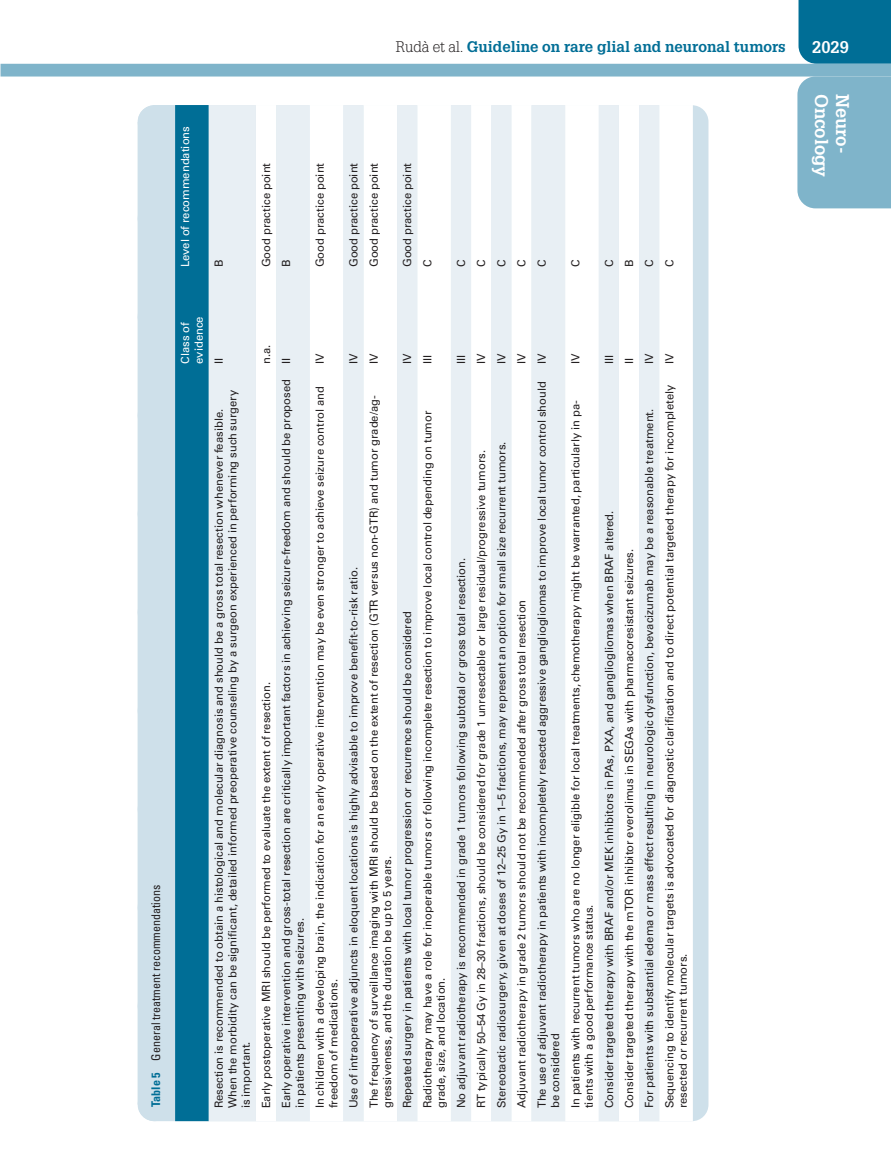
<style>
.page{position:relative;width:891px;height:1175px;background:#fff}
.page>*{position:absolute;margin:0;border:0;box-sizing:border-box;transform-origin:0 0}
.t1{font:700 18px "Glypha LT Std";color:#fff}
.t2{font:700 16.5px "Glypha LT Std";color:#fff}
.t3{font:700 15px "Glypha LT Std";color:#006e96}
.t4{font:condensed 12px "Univers LT Std";color:#231f20}
.t5{font:11.25px/13.5px "Univers LT Std";color:#231f20}
.t6{font:11.25px/13.5px "Univers LT Std";color:#fff}
.s1{font-weight:700;color:#006e96}
.s2{font-weight:300;color:#231f20}
</style>
<div class="page">
<div style="left:799px;top:0;width:92px;height:64px;background:#006e96"></div>
<div style="left:1px;top:64px;width:890px;height:12px;background:#7fb4ca"></div>
<div style="left:797px;top:76px;width:94px;height:132px;background:#7fb4ca"></div>
<div style="left:138px;top:105px;width:570px;height:1016px;background:#cee0ea;border-radius:16px"></div>
<svg style="left:138px;top:105px;width:71px;height:1016px"></svg>
<div style="left:209px;top:105px;width:47px;height:1016px;background:#e8eff4"></div>
<svg style="left:256px;top:105px;width:437px;height:1016px;background:#f4f7fa"></svg>
<p class="t4" style="left:148px;top:1106px;width:224px;rotate:-90deg"><span class="s1">Table 5</span> General treatment recommendations</p>
<p class="t6" style="left:179px;top:267px;width:143px;rotate:-90deg">Level of recommendations</p>
<p class="t5" style="left:212px;top:267px;width:9px;rotate:-90deg">B</p>
<p class="t5" style="left:259px;top:267px;width:106px;rotate:-90deg">Good practice point</p>
<p class="t5" style="left:280px;top:267px;width:9px;rotate:-90deg">B</p>
<p class="t5" style="left:313px;top:267px;width:106px;rotate:-90deg">Good practice point</p>
<p class="t5" style="left:347px;top:267px;width:106px;rotate:-90deg">Good practice point</p>
<p class="t5" style="left:367px;top:267px;width:106px;rotate:-90deg">Good practice point</p>
<h3 class="t3" style="left:396px;top:37px;width:392px"><span class="s2">Rudà et al.</span> Guideline on rare glial and neuronal tumors</h3>
<h2 class="t2" style="left:812px;top:37px;width:38px">2029</h2>
<h1 class="t1" style="left:833px;top:94px;width:85px;rotate:90deg">Oncology</h1>
<h1 class="t1" style="left:854px;top:94px;width:61px;rotate:90deg">Neuro-</h1>
<p class="t5" style="left:401px;top:267px;width:106px;rotate:-90deg">Good practice point</p>
<p class="t5" style="left:663px;top:267px;width:9px;rotate:-90deg">C</p>
<p class="t5" style="left:643px;top:267px;width:9px;rotate:-90deg">C</p>
<p class="t5" style="left:602px;top:267px;width:9px;rotate:-90deg">C</p>
<p class="t5" style="left:569px;top:267px;width:9px;rotate:-90deg">C</p>
<p class="t5" style="left:535px;top:267px;width:9px;rotate:-90deg">C</p>
<p class="t5" style="left:515px;top:267px;width:9px;rotate:-90deg">C</p>
<p class="t5" style="left:495px;top:267px;width:9px;rotate:-90deg">C</p>
<p class="t5" style="left:475px;top:267px;width:9px;rotate:-90deg">C</p>
<p class="t5" style="left:454px;top:267px;width:9px;rotate:-90deg">C</p>
<p class="t5" style="left:421px;top:267px;width:9px;rotate:-90deg">C</p>
<p class="t5" style="left:622px;top:267px;width:9px;rotate:-90deg">B</p>
<p class="t6" style="left:179px;top:364px;width:49px;rotate:-90deg">Class of evidence</p>
<p class="t5" style="left:212px;top:364px;width:8px;rotate:-90deg">II</p>
<p class="t5" style="left:212px;top:1108px;width:720px;rotate:-90deg">Resection is recommended to obtain a histological and molecular diagnosis and should be a gross total resection whenever feasible.<br>When the morbidity can be significant, detailed informed preoperative counseling by a surgeon experienced in performing such surgery is important.</p>
<p class="t5" style="left:259px;top:364px;width:21px;rotate:-90deg">n.a.</p>
<p class="t5" style="left:259px;top:1108px;width:428px;rotate:-90deg">Early postoperative MRI should be performed to evaluate the extent of resection.</p>
<p class="t5" style="left:280px;top:364px;width:8px;rotate:-90deg">II</p>
<p class="t5" style="left:280px;top:1108px;width:731px;rotate:-90deg">Early operative intervention and gross-total resection are critically important factors in achieving seizure-freedom and should be proposed in patients presenting with seizures.</p>
<p class="t5" style="left:313px;top:364px;width:12px;rotate:-90deg">IV</p>
<p class="t5" style="left:313px;top:1108px;width:724px;rotate:-90deg">In children with a developing brain, the indication for an early operative intervention may be even stronger to achieve seizure control and freedom of medications.</p>
<p class="t5" style="left:347px;top:364px;width:12px;rotate:-90deg">IV</p>
<p class="t5" style="left:367px;top:364px;width:12px;rotate:-90deg">IV</p>
<p class="t5" style="left:347px;top:1108px;width:542px;rotate:-90deg">Use of intraoperative adjuncts in eloquent locations is highly advisable to improve benefit-to-risk ratio.</p>
<p class="t5" style="left:367px;top:1108px;width:714px;rotate:-90deg">The frequency of surveillance imaging with MRI should be based on the extent of resection (GTR versus non-GTR) and tumor grade/ag&shy;gressiveness, and the duration be up to 5 years.</p>
<p class="t5" style="left:401px;top:364px;width:12px;rotate:-90deg">IV</p>
<p class="t5" style="left:421px;top:364px;width:11px;rotate:-90deg">III</p>
<p class="t5" style="left:454px;top:364px;width:11px;rotate:-90deg">III</p>
<p class="t5" style="left:475px;top:364px;width:12px;rotate:-90deg">IV</p>
<p class="t5" style="left:495px;top:364px;width:12px;rotate:-90deg">IV</p>
<p class="t5" style="left:515px;top:364px;width:12px;rotate:-90deg">IV</p>
<p class="t5" style="left:401px;top:1108px;width:499px;rotate:-90deg">Repeated surgery in patients with local tumor progression or recurrence should be considered</p>
<p class="t5" style="left:421px;top:1108px;width:699px;rotate:-90deg">Radiotherapy may have a role for inoperable tumors or following incomplete resection to improve local control depending on tumor grade, size, and location.</p>
<p class="t5" style="left:454px;top:1108px;width:552px;rotate:-90deg">No adjuvant radiotherapy is recommended in grade 1 tumors following subtotal or gross total resection.</p>
<p class="t5" style="left:475px;top:1108px;width:660px;rotate:-90deg">RT typically 50–54 Gy in 28–30 fractions, should be considered for grade 1 unresectable or large residual/progressive tumors.</p>
<p class="t5" style="left:495px;top:1108px;width:668px;rotate:-90deg">Stereotactic radiosurgery, given at doses of 12–25 Gy in 1–5 fractions, may represent an option for small size recurrent tumors.</p>
<p class="t5" style="left:515px;top:1108px;width:510px;rotate:-90deg">Adjuvant radiotherapy in grade 2 tumors should not be recommended after gross total resection</p>
<p class="t5" style="left:535px;top:364px;width:12px;rotate:-90deg">IV</p>
<p class="t5" style="left:535px;top:1108px;width:729px;rotate:-90deg">The use of adjuvant radiotherapy in patients with incompletely resected aggressive gangliogliomas to improve local tumor control should be considered</p>
<p class="t5" style="left:569px;top:364px;width:12px;rotate:-90deg">IV</p>
<p class="t5" style="left:569px;top:1108px;width:709px;rotate:-90deg">In patients with recurrent tumors who are no longer eligible for local treatments, chemotherapy might be warranted, particularly in pa&shy;tients with a good performance status.</p>
<p class="t5" style="left:602px;top:364px;width:11px;rotate:-90deg">III</p>
<p class="t5" style="left:622px;top:364px;width:8px;rotate:-90deg">II</p>
<p class="t5" style="left:602px;top:1108px;width:599px;rotate:-90deg">Consider targeted therapy with BRAF and/or MEK inhibitors in PAs, PXA, and gangliogliomas when BRAF altered.</p>
<p class="t5" style="left:622px;top:1108px;width:561px;rotate:-90deg">Consider targeted therapy with the mTOR inhibitor everolimus in SEGAs with pharmacoresistant seizures.</p>
<p class="t5" style="left:643px;top:364px;width:12px;rotate:-90deg">IV</p>
<p class="t5" style="left:643px;top:1108px;width:701px;rotate:-90deg">For patients with substantial edema or mass effect resulting in neurologic dysfunction, bevacizumab may be a reasonable treatment.</p>
<p class="t5" style="left:663px;top:364px;width:12px;rotate:-90deg">IV</p>
<p class="t5" style="left:663px;top:1108px;width:725px;rotate:-90deg">Sequencing to identify molecular targets is advocated for diagnostic clarification and to direct potential targeted therapy for incompletely resected or recurrent tumors.</p>
</div>
